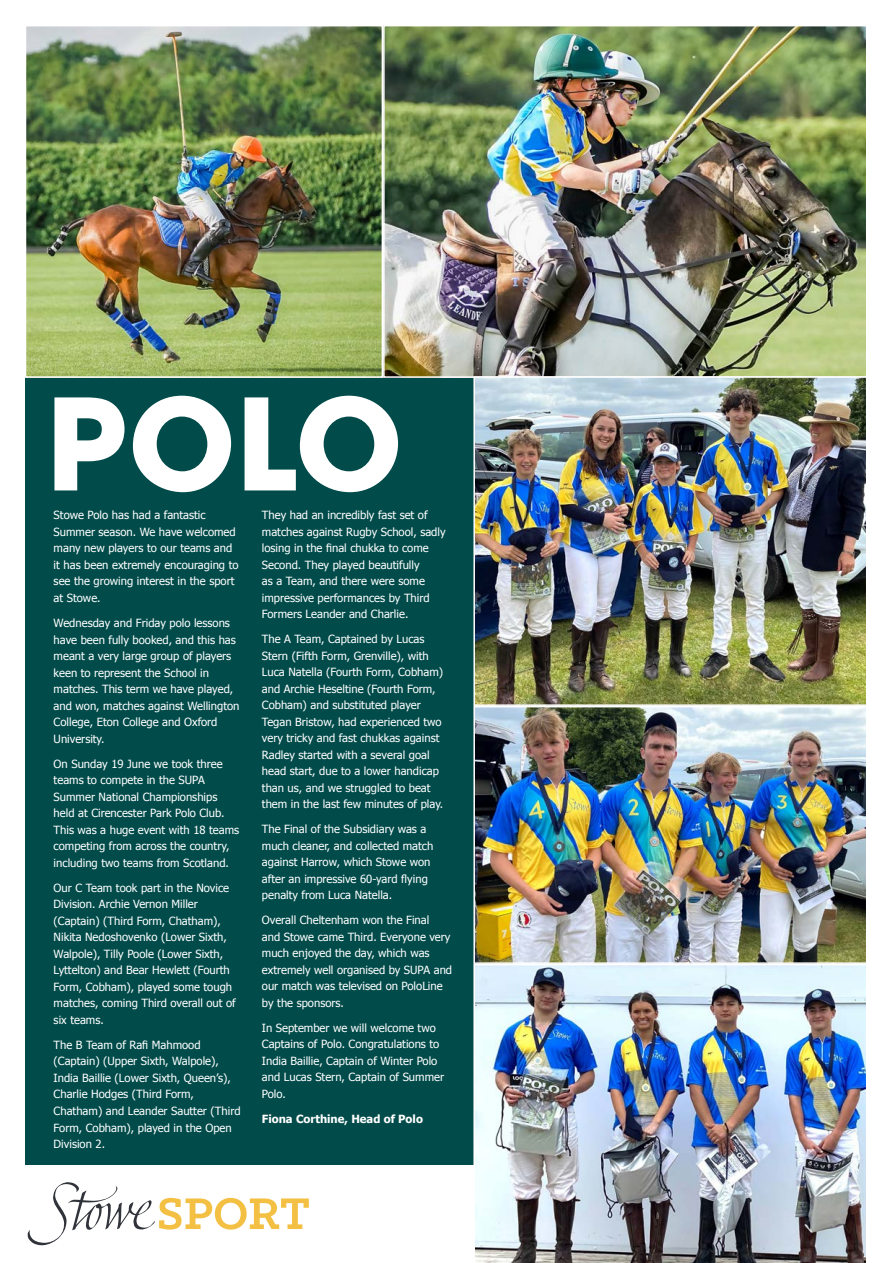
<style>
.page{position:relative;width:893px;height:1263px;background:#fff}
.page>*{position:absolute;margin:0;border:0;box-sizing:border-box;transform-origin:0 0}
.t1{font:700 125.7px "ITC Avant Garde Pro";color:#fff}
.t2{font:11.25px/16.5px "Tahoma";color:#fff}
.t3{font:700 11.25px "Tahoma";color:#fff}
</style>
<div class="page">
<svg style="left:27px;top:1182px;width:282px;height:63px"></svg>
<div style="left:26px;top:26px;width:619px;height:1139px;background:#014b4a"></div>
<img style="left:386px;top:28px;width:478px;height:347px">
<div style="left:383px;top:25px;width:484px;height:353px;border:2px solid #fff"></div>
<img style="left:476px;top:379px;width:388px;height:324px">
<div style="left:473px;top:376px;width:394px;height:330px;border:2px solid #fff"></div>
<img style="left:476px;top:709px;width:388px;height:252px">
<div style="left:473px;top:706px;width:394px;height:258px;border:2px solid #fff"></div>
<img style="left:473px;top:964px;width:393px;height:299px">
<img style="left:28px;top:28px;width:352px;height:347px">
<div style="left:25px;top:25px;width:358px;height:353px;border:2px solid #fff"></div>
<p class="t1" style="left:46px;top:360px;width:358px">POLO</p>
<p class="t2" style="left:54px;top:506px;width:186px">Stowe Polo has had a fantastic<br>Summer season. We have welcomed many new players to our teams and it has been extremely encouraging to see the growing interest in the sport at Stowe.</p>
<p class="t2" style="left:54px;top:614px;width:187px">Wednesday and Friday polo lessons have been fully booked, and this has meant a very large group of players keen to represent the School in matches. This term we have played, and won, matches against Wellington<br>College, Eton College and Oxford<br>University.</p>
<p class="t2" style="left:54px;top:755px;width:187px">On Sunday 19 June we took three teams to compete in the SUPA<br>Summer National Championships held at Cirencester Park Polo Club.<br>This was a huge event with 18 teams competing from across the country, including two teams from Scotland.</p>
<p class="t2" style="left:54px;top:879px;width:184px">Our C Team took part in the Novice<br>Division. Archie Vernon Miller (Captain) (Third Form, Chatham),<br>Nikita Nedoshovenko (Lower Sixth,<br>Walpole), Tilly Poole (Lower Sixth,<br>Lyttelton) and Bear Hewlett (Fourth<br>Form, Cobham), played some tough matches, coming Third overall out of six teams.</p>
<p class="t2" style="left:54px;top:1036px;width:188px">The B Team of Rafi Mahmood (Captain) (Upper Sixth, Walpole),<br>India Baillie (Lower Sixth, Queen’s),<br>Charlie Hodges (Third Form,<br>Chatham) and Leander Sautter (Third<br>Form, Cobham), played in the Open<br>Division 2.</p>
<p class="t2" style="left:262px;top:506px;width:185px">They had an incredibly fast set of matches against Rugby School, sadly losing in the final chukka to come<br>Second. They played beautifully<br>as a Team, and there were some impressive performances by Third<br>Formers Leander and Charlie.</p>
<p class="t2" style="left:262px;top:630px;width:183px">The A Team, Captained by Lucas Stern (Fifth Form, Grenville), with Luca Natella (Fourth Form, Cobham) and Archie Heseltine (Fourth Form, Cobham) and substituted player Tegan Bristow, had experienced two very tricky and fast chukkas against Radley started with a several goal head start, due to a lower handicap than us, and we struggled to beat them in the last few minutes of play.</p>
<p class="t2" style="left:262px;top:820px;width:173px">The Final of the Subsidiary was a much cleaner, and collected match against Harrow, which Stowe won after an impressive 60-yard flying penalty from Luca Natella.</p>
<p class="t2" style="left:262px;top:911px;width:192px">Overall Cheltenham won the Final<br>and Stowe came Third. Everyone very much enjoyed the day, which was extremely well organised by SUPA and our match was televised on PoloLine by the sponsors.</p>
<p class="t2" style="left:262px;top:1019px;width:184px">In September we will welcome two<br>Captains of Polo. Congratulations to<br>India Baillie, Captain of Winter Polo and Lucas Stern, Captain of Summer<br>Polo.</p>
<p class="t3" style="left:262px;top:1111px;width:163px">Fiona Corthine, Head of Polo</p>
</div>
